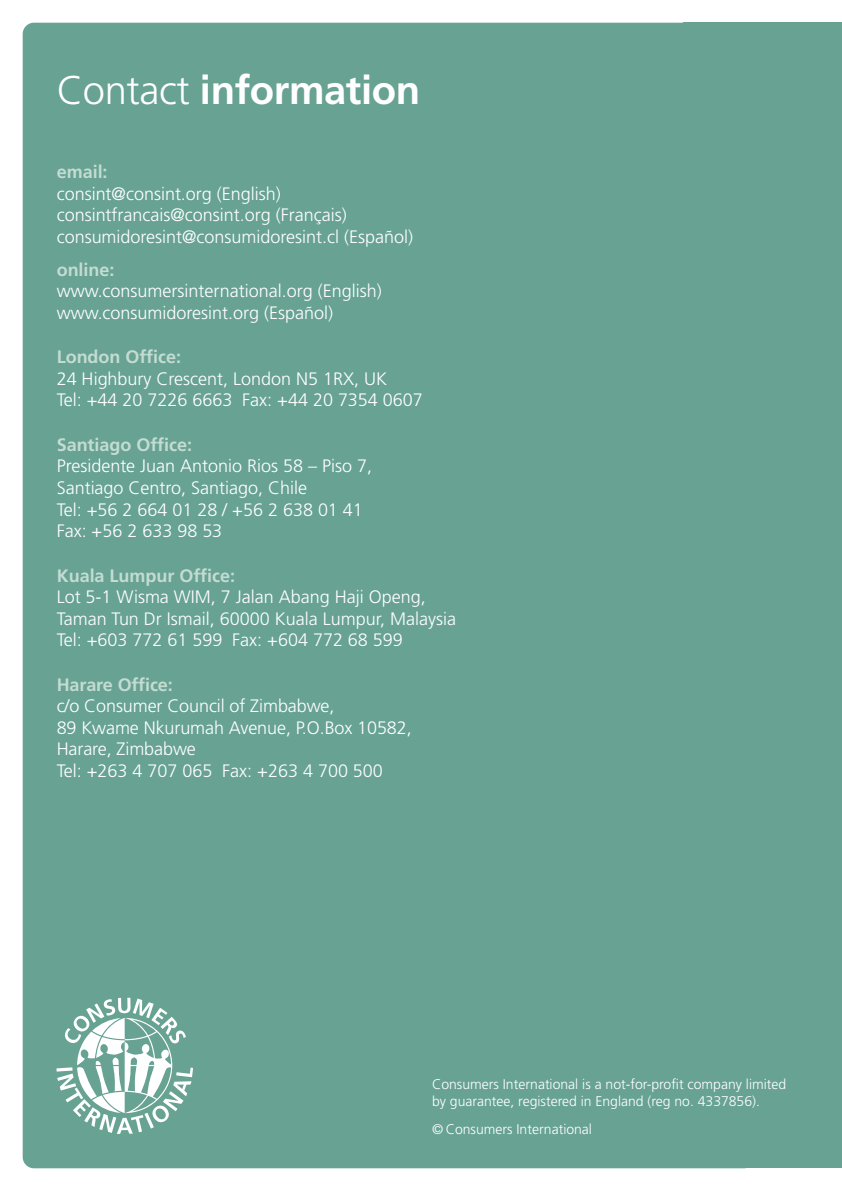
<style>
.page{position:relative;width:842px;height:1191px;background:#fff}
.page>*{position:absolute;margin:0;border:0;box-sizing:border-box;transform-origin:0 0}
.t1{font:700 40px "Frutiger";letter-spacing:-.01em;color:#fff}
.t2{font:300 18px/21.6px "Frutiger";color:#fff}
.t3{font:700 18px "Frutiger";color:#c4dcd2}
.t4{font:300 14px/16.8px "Frutiger";color:#fff}
.s1{font-weight:300}
</style>
<div class="page">
<div style="left:23px;top:23px;width:732px;height:1145px;background:#67a293;border-radius:11px"></div>
<div style="left:683px;top:23px;width:159px;height:1145px;background:#67a293"></div>
<svg style="left:56px;top:997px;width:137px;height:136px"></svg>
<h1 class="t1" style="left:57px;top:74px;width:365px"><span class="s1">Contact</span> information</h1>
<p class="t3" style="left:57px;top:164px;width:52px">email:</p>
<p class="t2" style="left:57px;top:184px;width:358px">consint@consint.org (English) consintfrancais@consint.org (Français) consumidoresint@consumidoresint.cl (Español)</p>
<p class="t3" style="left:57px;top:262px;width:59px">online:</p>
<p class="t2" style="left:57px;top:282px;width:326px">www.consumersinternational.org (English) www.consumidoresint.org (Español)</p>
<p class="t3" style="left:57px;top:350px;width:126px">London Office:</p>
<p class="t2" style="left:57px;top:369px;width:368px">24 Highbury Crescent, London N5 1RX, UK<br>Tel: +44 20 7226 6663 Fax: +44 20 7354 0607</p>
<p class="t3" style="left:57px;top:437px;width:137px">Santiago Office:</p>
<p class="t2" style="left:57px;top:457px;width:317px">Presidente Juan Antonio Rios 58 – Piso 7,<br>Santiago Centro, Santiago, Chile<br>Tel: +56 2 664 01 28 / +56 2 638 01 41<br>Fax: +56 2 633 98 53</p>
<p class="t3" style="left:57px;top:568px;width:180px">Kuala Lumpur Office:</p>
<p class="t2" style="left:57px;top:587px;width:401px">Lot 5-1 Wisma WIM, 7 Jalan Abang Haji Openg,<br>Taman Tun Dr Ismail, 60000 Kuala Lumpur, Malaysia<br>Tel: +603 772 61 599 Fax: +604 772 68 599</p>
<p class="t3" style="left:57px;top:677px;width:118px">Harare Office:</p>
<p class="t2" style="left:57px;top:696px;width:357px">c/o Consumer Council of Zimbabwe,<br>89 Kwame Nkurumah Avenue, P.O.Box 10582,<br>Harare, Zimbabwe<br>Tel: +263 4 707 065 Fax: +263 4 700 500</p>
<p class="t4" style="left:432px;top:1077px;width:356px">Consumers International is a not-for-profit company limited by guarantee, registered in England (reg no. 4337856).</p>
<p class="t4" style="left:432px;top:1121px;width:161px">© Consumers International</p>
</div>
